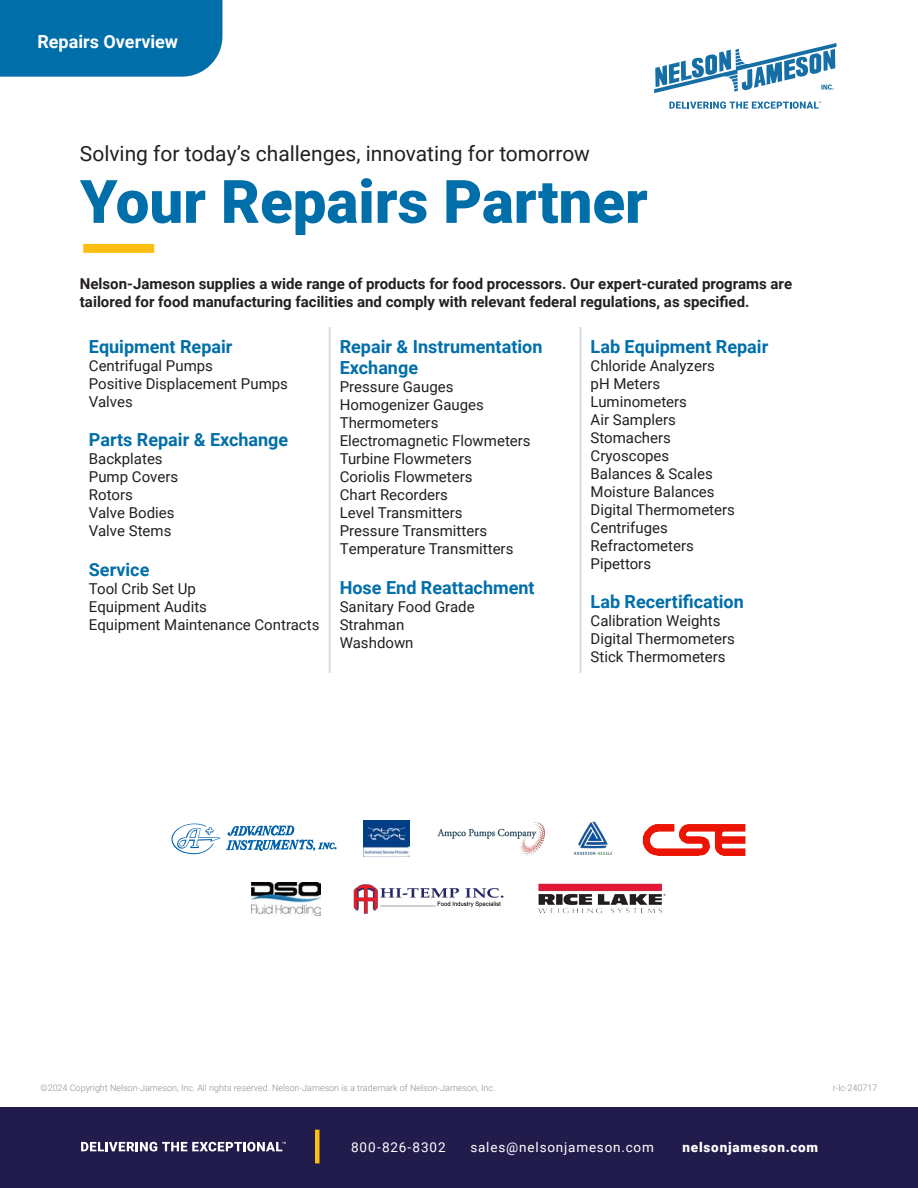
<style>
.page{position:relative;width:918px;height:1188px;background:#fff}
.page>*{position:absolute;margin:0;border:0;box-sizing:border-box;transform-origin:0 0}
.t1{font:900 60px "Roboto";color:#006ea9}
.t2{font:21px "Roboto";color:#231f20}
.t3{font:700 18px/21.6px "Roboto";color:#006ea9}
.t4{font:700 18px "Roboto";color:#fff}
.t5{font:15px "Roboto";color:#231f20}
.t6{font:700 15px/18px "Roboto";color:#231f20}
.t7{font:13.5px "Roboto";letter-spacing:.06em;color:#fff}
.t8{font:900 13.5px "Roboto";letter-spacing:.06em;color:#fff}
.Body{font:300 9px "Roboto";color:#8a8c8f}
</style>
<div class="page">
<svg style="left:669px;top:102px;width:152px;height:7px"></svg>
<svg style="left:654px;top:43px;width:183px;height:50px"></svg>
<div style="left:83px;top:244px;width:71px;height:9px;background:#fdbe12"></div>
<hr style="left:329px;top:327px;width:1px;height:346px;background:#d8d9db">
<hr style="left:580px;top:327px;width:1px;height:346px;background:#d8d9db">
<svg style="left:171px;top:824px;width:166px;height:30px"></svg>
<img style="left:364px;top:821px;width:46px;height:36px">
<img style="left:574px;top:821px;width:39px;height:34px">
<img style="left:437px;top:823px;width:108px;height:32px">
<img style="left:642px;top:824px;width:104px;height:31px">
<img style="left:251px;top:882px;width:70px;height:34px">
<img style="left:353px;top:884px;width:151px;height:30px">
<img style="left:538px;top:883px;width:128px;height:31px">
<div style="left:0;top:0;width:222px;height:77px;background:#006ea9"></div>
<div style="left:0;top:1107px;width:918px;height:81px;background:#221c4c"></div>
<svg style="left:81px;top:1142px;width:205px;height:9px"></svg>
<div style="left:315px;top:1130px;width:5px;height:33px;background:#fdbe12"></div>
<p class="t4" style="left:37px;top:29px;width:142px">Repairs Overview</p>
<p class="t2" style="left:80px;top:139px;width:512px">Solving for today’s challenges, innovating for tomorrow</p>
<p class="t1" style="left:80px;top:160px;width:569px">Your Repairs Partner</p>
<p class="t6" style="left:80px;top:274px;width:714px">Nelson-Jameson supplies a wide range of products for food processors. Our expert-curated programs are tailored for food manufacturing facilities and comply with relevant federal regulations, as specified.</p>
<p class="t3" style="left:89px;top:335px;width:145px">Equipment Repair</p>
<p class="t5" style="left:89px;top:355px;width:126px">Centrifugal Pumps</p>
<p class="t5" style="left:89px;top:373px;width:201px">Positive Displacement Pumps</p>
<p class="t5" style="left:89px;top:391px;width:45px">Valves</p>
<p class="t3" style="left:89px;top:428px;width:201px">Parts Repair &amp; Exchange</p>
<p class="t5" style="left:89px;top:448px;width:75px">Backplates</p>
<p class="t5" style="left:89px;top:466px;width:91px">Pump Covers</p>
<p class="t5" style="left:89px;top:484px;width:45px">Rotors</p>
<p class="t5" style="left:89px;top:502px;width:87px">Valve Bodies</p>
<p class="t5" style="left:89px;top:520px;width:84px">Valve Stems</p>
<p class="t3" style="left:89px;top:558px;width:62px">Service</p>
<p class="t5" style="left:89px;top:578px;width:108px">Tool Crib Set Up</p>
<p class="t5" style="left:89px;top:596px;width:120px">Equipment Audits</p>
<p class="t5" style="left:89px;top:614px;width:232px">Equipment Maintenance Contracts</p>
<p class="t3" style="left:591px;top:335px;width:179px">Lab Equipment Repair</p>
<p class="t5" style="left:591px;top:355px;width:126px">Chloride Analyzers</p>
<p class="t5" style="left:591px;top:373px;width:71px">pH Meters</p>
<p class="t5" style="left:591px;top:391px;width:98px">Luminometers</p>
<p class="t5" style="left:591px;top:409px;width:87px">Air Samplers</p>
<p class="t5" style="left:591px;top:427px;width:82px">Stomachers</p>
<p class="t5" style="left:591px;top:445px;width:80px">Cryoscopes</p>
<p class="t5" style="left:591px;top:463px;width:124px">Balances &amp; Scales</p>
<p class="t5" style="left:591px;top:481px;width:126px">Moisture Balances</p>
<p class="t5" style="left:591px;top:499px;width:146px">Digital Thermometers</p>
<p class="t5" style="left:591px;top:517px;width:79px">Centrifuges</p>
<p class="t5" style="left:591px;top:535px;width:105px">Refractometers</p>
<p class="t5" style="left:591px;top:553px;width:62px">Pipettors</p>
<p class="t3" style="left:591px;top:590px;width:155px">Lab Recertification</p>
<p class="t5" style="left:591px;top:610px;width:131px">Calibration Weights</p>
<p class="t5" style="left:591px;top:628px;width:146px">Digital Thermometers</p>
<p class="t5" style="left:591px;top:646px;width:136px">Stick Thermometers</p>
<p class="t3" style="left:340px;top:335px;width:204px">Repair &amp; Instrumentation<br>Exchange</p>
<p class="t5" style="left:340px;top:376px;width:115px">Pressure Gauges</p>
<p class="t5" style="left:340px;top:394px;width:146px">Homogenizer Gauges</p>
<p class="t5" style="left:340px;top:412px;width:100px">Thermometers</p>
<p class="t5" style="left:340px;top:430px;width:192px">Electromagnetic Flowmeters</p>
<p class="t5" style="left:340px;top:448px;width:134px">Turbine Flowmeters</p>
<p class="t5" style="left:340px;top:466px;width:134px">Coriolis Flowmeters</p>
<p class="t5" style="left:340px;top:484px;width:110px">Chart Recorders</p>
<p class="t5" style="left:340px;top:502px;width:124px">Level Transmitters</p>
<p class="t5" style="left:340px;top:520px;width:149px">Pressure Transmitters</p>
<p class="t5" style="left:340px;top:538px;width:175px">Temperature Transmitters</p>
<p class="t3" style="left:340px;top:576px;width:196px">Hose End Reattachment</p>
<p class="t5" style="left:340px;top:596px;width:136px">Sanitary Food Grade</p>
<p class="t5" style="left:340px;top:614px;width:66px">Strahman</p>
<p class="t5" style="left:340px;top:632px;width:75px">Washdown</p>
<p class="Body" style="left:41px;top:1081px;width:456px">©2024 Copyright Nelson-Jameson, Inc. All rights reserved. Nelson-Jameson is a trademark of Nelson-Jameson, Inc.</p>
<p class="Body" style="left:833px;top:1081px;width:46px">r-lc-240717</p>
<p class="t7" style="left:351px;top:1137px;width:96px">800-826-8302</p>
<p class="t7" style="left:470px;top:1137px;width:185px">sales@nelsonjameson.com</p>
<p class="t8" style="left:682px;top:1137px;width:137px">nelsonjameson.com</p>
</div>
